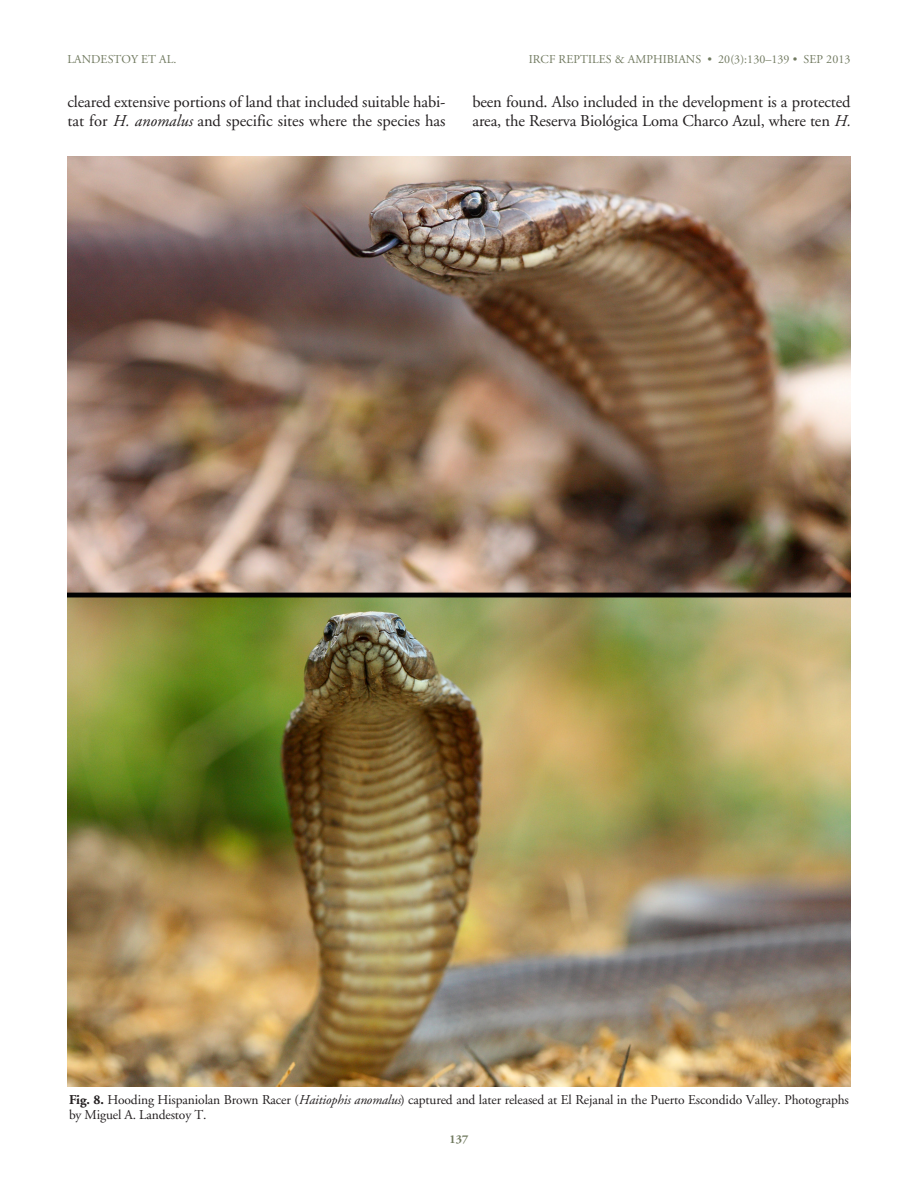
<style>
.page{position:relative;width:918px;height:1188px;background:#fff}
.page>*{position:absolute;margin:0;border:0;box-sizing:border-box;transform-origin:0 0}
.TEXT{font:16.5px/19.5px "Adobe Garamond";letter-spacing:-.01em;color:#231f20}
.Figure_Caption{font:13.5px/15px "Adobe Garamond";letter-spacing:-.01em;color:#231f20}
.t1{font:12px "Adobe Garamond";letter-spacing:.005em;color:#717a60}
.t2{font:700 12px "Adobe Garamond";color:#717a60}
.s1{font-style:italic}
.s2{font-weight:700}
</style>
<div class="page">
<img style="left:68px;top:156px;width:782px;height:930px">
<p class="t1" style="left:68px;top:53px;width:111px">LANDESTOY ET AL.</p>
<p class="t1" style="left:529px;top:53px;width:323px">IRCF REPTILES &amp; AMPHIBIANS • 20(3):130–139 • SEP 2013</p>
<p class="TEXT" style="left:68px;top:92px;width:380px">cleared extensive portions of land that included suitable habi&shy;tat for <span class="s1">H. anomalus</span> and specific sites where the species has</p>
<p class="TEXT" style="left:472px;top:92px;width:380px">been found. Also included in the development is a protected area, the Reserva Biológica Loma Charco Azul, where ten <span class="s1">H.</span></p>
<p class="Figure_Caption" style="left:69px;top:1093px;width:781px"><span class="s2">Fig. 8.</span> Hooding Hispaniolan Brown Racer (<span class="s1">Haitiophis anomalus</span>) captured and later released at El Rejanal in the Puerto Escondido Valley. Photographs by Miguel A. Landestoy T.</p>
<p class="t2" style="left:450px;top:1132px;width:20px">137</p>
</div>
